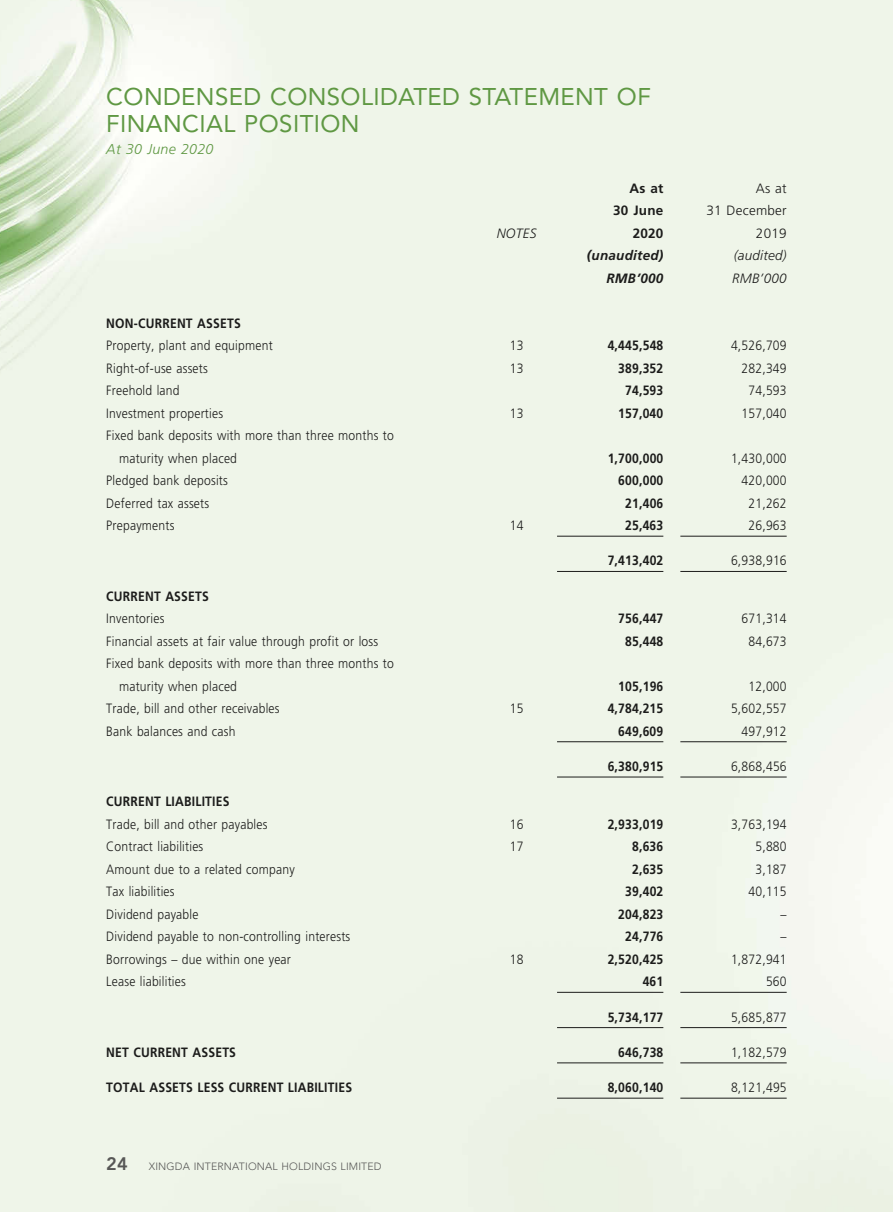
<style>
.page{position:relative;width:893px;height:1212px;background:#eff5e9}
.page>*{position:absolute;margin:0;border:0;box-sizing:border-box;transform-origin:0 0}
.t1{font:24px/27px "Avenir LT Std";letter-spacing:.015em;color:#5f9843}
.t2{font:italic 300 14.25px "Frutiger LT Std";letter-spacing:.015em;color:#5f9843}
.t3{font:300 13.5px/22.5px "Frutiger LT Std";letter-spacing:.015em;color:#1c1c1b;scale:.9 1}
.t4{font:700 13.5px "Frutiger LT Std";letter-spacing:.015em;color:#1c1c1b;scale:.9 1}
.t5{font:italic 300 13.5px "Frutiger LT Std";letter-spacing:.015em;color:#1c1c1b}
.t6{font:300 13.5px/22.5px "Frutiger LT Std";letter-spacing:.015em;color:#1c1c1b;text-align:right}
.t7{font:italic 700 13.5px "Frutiger LT Std";letter-spacing:.015em;color:#1c1c1b}
.t8{font:700 13.5px/22.5px "Frutiger LT Std";letter-spacing:.015em;color:#1c1c1b;text-align:right}
.t9{font:300 10.5px "Avenir LT Std";letter-spacing:.015em;color:#575756}
.s1{font-weight:800;font-size:18px}
</style>
<div class="page">
<hr style="left:557px;top:536px;width:106px;height:1px;background:#1c1c1b">
<hr style="left:680px;top:536px;width:107px;height:1px;background:#1c1c1b">
<hr style="left:557px;top:571px;width:106px;height:1px;background:#1c1c1b">
<hr style="left:680px;top:571px;width:107px;height:1px;background:#1c1c1b">
<hr style="left:557px;top:741px;width:106px;height:1px;background:#1c1c1b">
<hr style="left:680px;top:741px;width:107px;height:1px;background:#1c1c1b">
<hr style="left:557px;top:777px;width:106px;height:1px;background:#1c1c1b">
<hr style="left:680px;top:777px;width:107px;height:1px;background:#1c1c1b">
<hr style="left:557px;top:992px;width:106px;height:1px;background:#1c1c1b">
<hr style="left:680px;top:992px;width:107px;height:1px;background:#1c1c1b">
<hr style="left:557px;top:1027px;width:106px;height:1px;background:#1c1c1b">
<hr style="left:680px;top:1027px;width:107px;height:1px;background:#1c1c1b">
<hr style="left:557px;top:1062px;width:106px;height:1px;background:#1c1c1b">
<hr style="left:680px;top:1062px;width:107px;height:1px;background:#1c1c1b">
<hr style="left:557px;top:1098px;width:106px;height:1px;background:#1c1c1b">
<hr style="left:680px;top:1098px;width:107px;height:1px;background:#1c1c1b">
<h1 class="t1" style="left:106px;top:83px;width:546px">CONDENSED CONSOLIDATED STATEMENT OF<br>FINANCIAL POSITION</h1>
<p class="t2" style="left:106px;top:141px;width:109px">At 30 June 2020</p>
<p class="t5" style="left:497px;top:225px;width:41px">NOTES</p>
<p class="t8" style="left:613px;top:177px;width:52px">As at<br>30 June<br>2020</p>
<p class="t6" style="left:706px;top:177px;width:82px">As at<br>31 December<br>2019</p>
<p class="t7" style="left:587px;top:247px;width:78px">(unaudited)</p>
<p class="t5" style="left:734px;top:248px;width:54px">(audited)</p>
<p class="t7" style="left:606px;top:270px;width:58px">RMB’000</p>
<p class="t5" style="left:732px;top:270px;width:56px">RMB’000</p>
<p class="t4" style="left:106px;top:315px;width:151px">NON-CURRENT ASSETS</p>
<p class="t3" style="left:106px;top:334px;width:186px">Property, plant and equipment</p>
<p class="t3" style="left:510px;top:334px;width:17px">13</p>
<p class="t4" style="left:608px;top:337px;width:63px">4,445,548</p>
<p class="t3" style="left:731px;top:334px;width:63px">4,526,709</p>
<p class="t3" style="left:106px;top:357px;width:114px">Right-of-use assets</p>
<p class="t3" style="left:510px;top:357px;width:17px">13</p>
<p class="t4" style="left:618px;top:360px;width:52px">389,352</p>
<p class="t3" style="left:741px;top:357px;width:52px">282,349</p>
<p class="t3" style="left:106px;top:379px;width:83px">Freehold land</p>
<p class="t4" style="left:625px;top:382px;width:44px">74,593</p>
<p class="t3" style="left:748px;top:379px;width:44px">74,593</p>
<p class="t3" style="left:106px;top:402px;width:131px">Investment properties</p>
<p class="t3" style="left:510px;top:402px;width:17px">13</p>
<p class="t4" style="left:618px;top:405px;width:52px">157,040</p>
<p class="t3" style="left:741px;top:402px;width:52px">157,040</p>
<p class="t3" style="left:119px;top:424px;width:307px;text-indent:-13px">Fixed bank deposits with more than three months to maturity when placed</p>
<p class="t4" style="left:608px;top:450px;width:63px">1,700,000</p>
<p class="t3" style="left:731px;top:447px;width:63px">1,430,000</p>
<p class="t3" style="left:106px;top:469px;width:137px">Pledged bank deposits</p>
<p class="t4" style="left:618px;top:472px;width:52px">600,000</p>
<p class="t3" style="left:741px;top:469px;width:52px">420,000</p>
<p class="t3" style="left:106px;top:492px;width:116px">Deferred tax assets</p>
<p class="t4" style="left:625px;top:495px;width:44px">21,406</p>
<p class="t3" style="left:748px;top:492px;width:44px">21,262</p>
<p class="t3" style="left:106px;top:514px;width:77px">Prepayments</p>
<p class="t3" style="left:510px;top:514px;width:17px">14</p>
<p class="t4" style="left:625px;top:517px;width:44px">25,463</p>
<p class="t3" style="left:748px;top:514px;width:44px">26,963</p>
<p class="t4" style="left:608px;top:553px;width:63px">7,413,402</p>
<p class="t3" style="left:731px;top:550px;width:63px">6,938,916</p>
<p class="t4" style="left:106px;top:588px;width:116px">CURRENT ASSETS</p>
<p class="t3" style="left:106px;top:607px;width:66px">Inventories</p>
<p class="t4" style="left:618px;top:611px;width:52px">756,447</p>
<p class="t3" style="left:741px;top:607px;width:52px">671,314</p>
<p class="t3" style="left:106px;top:630px;width:304px">Financial assets at fair value through profit or loss</p>
<p class="t4" style="left:625px;top:633px;width:44px">85,448</p>
<p class="t3" style="left:748px;top:630px;width:44px">84,673</p>
<p class="t3" style="left:119px;top:652px;width:307px;text-indent:-13px">Fixed bank deposits with more than three months to maturity when placed</p>
<p class="t4" style="left:618px;top:678px;width:52px">105,196</p>
<p class="t3" style="left:748px;top:675px;width:44px">12,000</p>
<p class="t3" style="left:106px;top:697px;width:194px">Trade, bill and other receivables</p>
<p class="t3" style="left:510px;top:697px;width:17px">15</p>
<p class="t4" style="left:608px;top:701px;width:63px">4,784,215</p>
<p class="t3" style="left:731px;top:697px;width:63px">5,602,557</p>
<p class="t3" style="left:106px;top:720px;width:145px">Bank balances and cash</p>
<p class="t4" style="left:618px;top:723px;width:52px">649,609</p>
<p class="t3" style="left:741px;top:720px;width:52px">497,912</p>
<p class="t4" style="left:608px;top:758px;width:63px">6,380,915</p>
<p class="t3" style="left:731px;top:755px;width:63px">6,868,456</p>
<p class="t4" style="left:106px;top:794px;width:138px">CURRENT LIABILITIES</p>
<p class="t3" style="left:106px;top:813px;width:181px">Trade, bill and other payables</p>
<p class="t3" style="left:510px;top:813px;width:17px">16</p>
<p class="t4" style="left:608px;top:816px;width:63px">2,933,019</p>
<p class="t3" style="left:731px;top:813px;width:63px">3,763,194</p>
<p class="t3" style="left:106px;top:835px;width:109px">Contract liabilities</p>
<p class="t3" style="left:510px;top:835px;width:17px">17</p>
<p class="t4" style="left:632px;top:839px;width:36px">8,636</p>
<p class="t3" style="left:755px;top:835px;width:36px">5,880</p>
<p class="t3" style="left:106px;top:858px;width:211px">Amount due to a related company</p>
<p class="t4" style="left:632px;top:861px;width:36px">2,635</p>
<p class="t3" style="left:755px;top:858px;width:36px">3,187</p>
<p class="t3" style="left:106px;top:880px;width:77px">Tax liabilities</p>
<p class="t4" style="left:625px;top:884px;width:44px">39,402</p>
<p class="t3" style="left:748px;top:880px;width:44px">40,115</p>
<p class="t3" style="left:106px;top:903px;width:104px">Dividend payable</p>
<p class="t4" style="left:618px;top:906px;width:52px">204,823</p>
<p class="t3" style="left:781px;top:903px;width:8px">–</p>
<p class="t3" style="left:106px;top:925px;width:273px">Dividend payable to non-controlling interests</p>
<p class="t4" style="left:625px;top:929px;width:44px">24,776</p>
<p class="t3" style="left:781px;top:925px;width:8px">–</p>
<p class="t3" style="left:106px;top:948px;width:207px">Borrowings – due within one year</p>
<p class="t3" style="left:510px;top:948px;width:17px">18</p>
<p class="t4" style="left:608px;top:951px;width:63px">2,520,425</p>
<p class="t3" style="left:731px;top:948px;width:63px">1,872,941</p>
<p class="t3" style="left:106px;top:970px;width:90px">Lease liabilities</p>
<p class="t4" style="left:643px;top:974px;width:24px">461</p>
<p class="t3" style="left:766px;top:970px;width:24px">560</p>
<p class="t4" style="left:608px;top:1009px;width:63px">5,734,177</p>
<p class="t3" style="left:731px;top:1006px;width:63px">5,685,877</p>
<p class="t4" style="left:106px;top:1044px;width:146px">NET CURRENT ASSETS</p>
<p class="t4" style="left:618px;top:1044px;width:52px">646,738</p>
<p class="t3" style="left:731px;top:1041px;width:63px">1,182,579</p>
<p class="t4" style="left:106px;top:1079px;width:275px">TOTAL ASSETS LESS CURRENT LIABILITIES</p>
<p class="t4" style="left:608px;top:1079px;width:63px">8,060,140</p>
<p class="t3" style="left:731px;top:1076px;width:63px">8,121,495</p>
<p class="t9" style="left:106px;top:1160px;width:277px"><span class="s1">24</span> XINGDA INTERNATIONAL HOLDINGS LIMITED</p>
</div>
